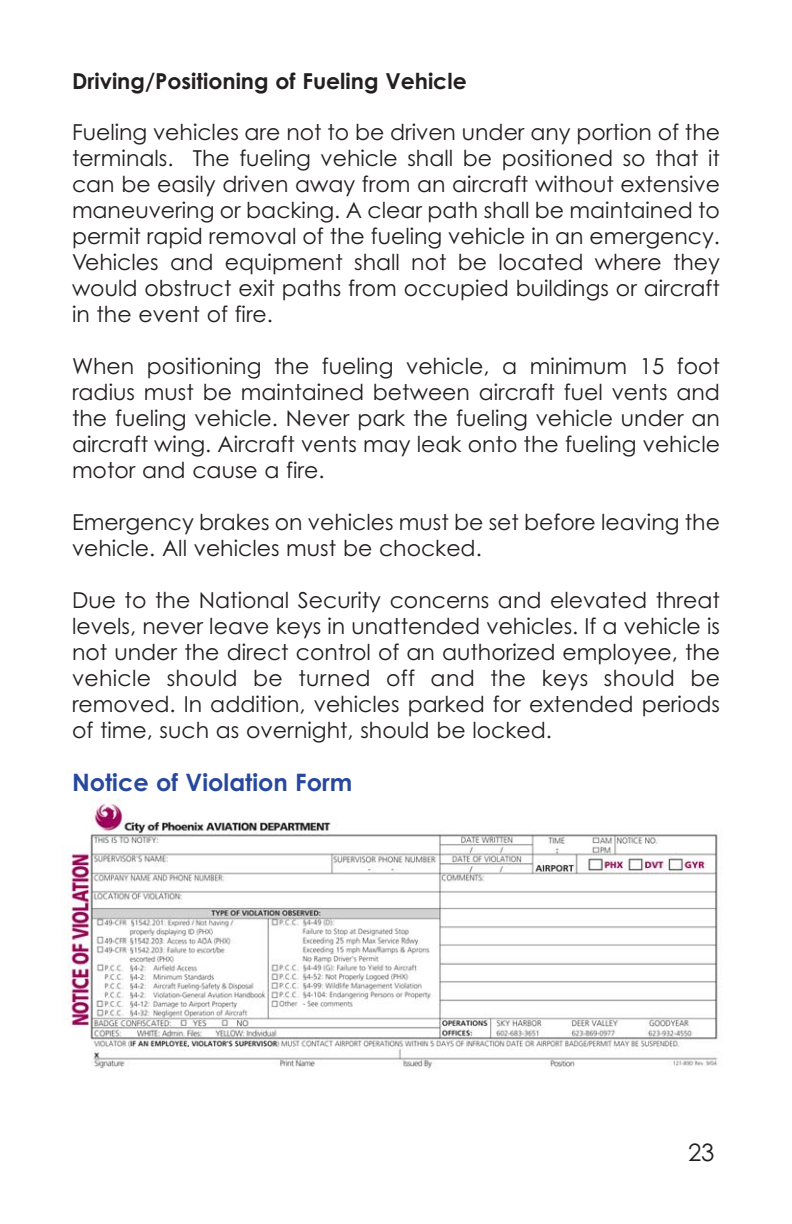
<style>
.page{position:relative;width:792px;height:1224px;background:#fff}
.page>*{position:absolute;margin:0;border:0;box-sizing:border-box;transform-origin:0 0}
.t1{font:700 24px "Century Gothic";color:#28489e}
.t2{font:24px "Century Gothic";color:#231f20}
.t3{font:22px/26px "Century Gothic";color:#231f20;text-align:justify}
.t4{font:700 22px "Century Gothic";color:#231f20}
</style>
<div class="page">
<img style="left:61px;top:798px;width:657px;height:271px">
<p class="t4" style="left:72px;top:72px;width:396px">Driving/Positioning of Fueling Vehicle</p>
<p class="t3" style="left:72px;top:122px;width:650px">Fueling vehicles are not to be driven under any portion of the terminals. The fueling vehicle shall be positioned so that it can be easily driven away from an aircraft without extensive maneuvering or backing. A clear path shall be maintained to permit rapid removal of the fueling vehicle in an emergency.<br>Vehicles and equipment shall not be located where they would obstruct exit paths from occupied buildings or aircraft in the event of fire.</p>
<p class="t3" style="left:72px;top:356px;width:650px">When positioning the fueling vehicle, a minimum 15 foot radius must be maintained between aircraft fuel vents and the fueling vehicle. Never park the fueling vehicle under an aircraft wing. Aircraft vents may leak onto the fueling vehicle motor and cause a fire.</p>
<p class="t3" style="left:72px;top:512px;width:650px">Emergency brakes on vehicles must be set before leaving the vehicle. All vehicles must be chocked.</p>
<p class="t3" style="left:72px;top:590px;width:650px">Due to the National Security concerns and elevated threat levels, never leave keys in unattended vehicles. If a vehicle is not under the direct control of an authorized employee, the vehicle should be turned off and the keys should be removed. In addition, vehicles parked for extended periods of time, such as overnight, should be locked.</p>
<p class="t1" style="left:72px;top:773px;width:282px">Notice of Violation Form</p>
<p class="t2" style="left:688px;top:1144px;width:28px">23</p>
</div>
